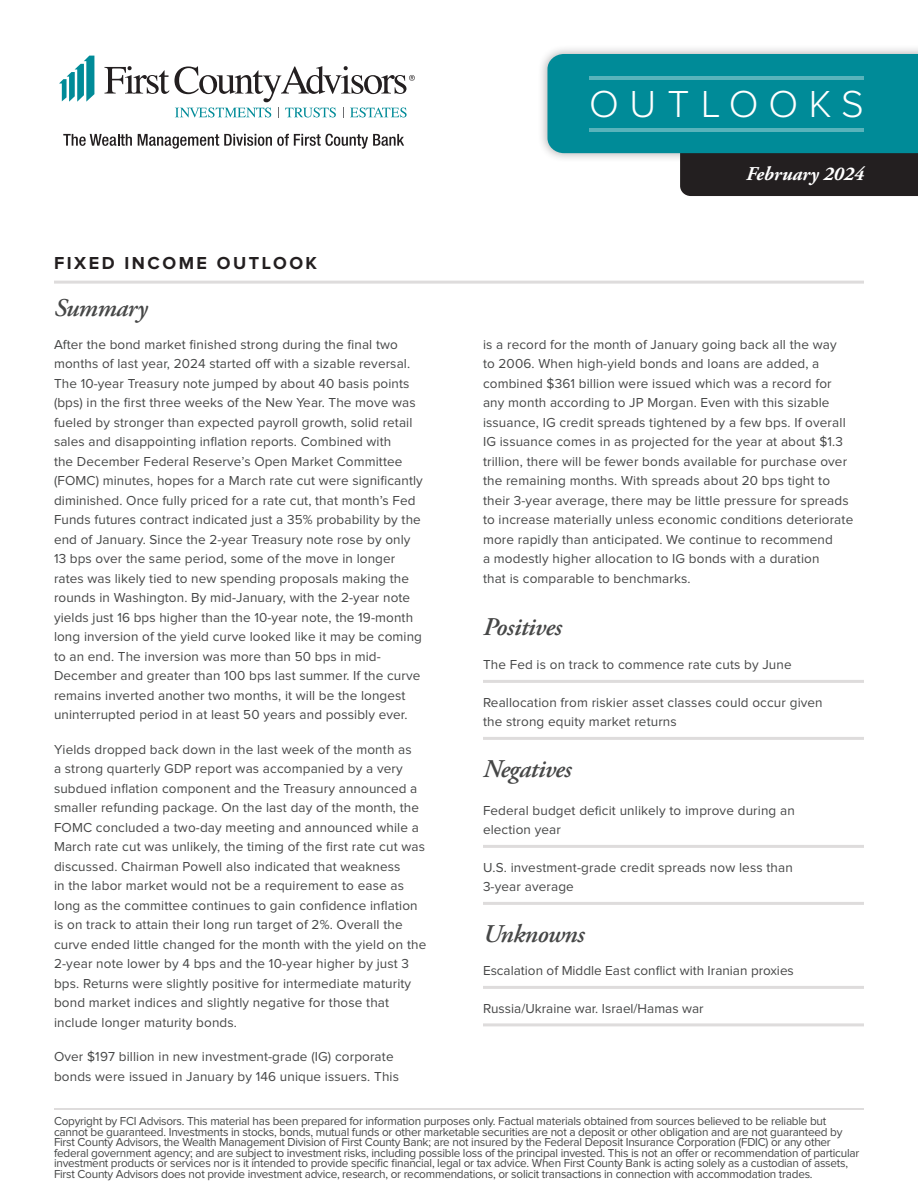
<style>
.page{position:relative;width:918px;height:1188px;background:#fff}
.page>*{position:absolute;margin:0;border:0;box-sizing:border-box;transform-origin:0 0}
.t1{font:300 39px "Proxima Nova";letter-spacing:.27em;color:#fff}
.bullets-square{font:italic 600 25.5px "Adobe Garamond Pro";letter-spacing:-.02em;color:#464747}
.palatino-main{font:italic 600 25.5px "Adobe Garamond Pro";letter-spacing:-.02em;color:#464747}
.t2{font:italic 700 19.5px "Adobe Garamond Pro";color:#fff}
.t3{font:700 18px "Proxima Nova";letter-spacing:.14em;color:#231f20}
.palatino-main-2{font:13.5px/19.5px "Proxima Nova";letter-spacing:.01em;color:#464747}
.bullets-square-2{font:13.5px/19.5px "Proxima Nova";letter-spacing:.01em;color:#464747}
.t4{font:12px/10.5px "Proxima Nova";letter-spacing:-.02em;color:#464747}
</style>
<div class="page">
<div style="left:538px;top:44px;width:380px;height:119px;background:#231f20;opacity:.38"></div>
<svg style="left:547px;top:54px;width:371px;height:142px;background:#248a93"></svg>
<hr style="left:590px;top:76px;width:274px;height:4px;background:#59b3bb">
<hr style="left:590px;top:128px;width:274px;height:4px;background:#59b3bb">
<div style="left:742px;top:162px;width:127px;height:29px;background:#231f20"></div>
<hr style="left:483px;top:680px;width:381px;height:3px;background:#dedcdc">
<hr style="left:483px;top:737px;width:381px;height:3px;background:#dedcdc">
<hr style="left:483px;top:845px;width:381px;height:3px;background:#dedcdc">
<hr style="left:483px;top:902px;width:381px;height:3px;background:#dedcdc">
<hr style="left:483px;top:986px;width:381px;height:3px;background:#dedcdc">
<hr style="left:483px;top:1023px;width:381px;height:3px;background:#dedcdc">
<hr style="left:54px;top:281px;width:810px;height:3px;background:#dedcdc">
<hr style="left:54px;top:1108px;width:810px;height:2px;background:#dedcdc">
<svg style="left:59px;top:56px;width:35px;height:46px"></svg>
<svg style="left:104px;top:66px;width:311px;height:52px"></svg>
<svg style="left:63px;top:134px;width:69px;height:12px"></svg>
<svg style="left:138px;top:134px;width:266px;height:15px"></svg>
<h1 class="t1" style="left:589px;top:86px;width:276px">OUTLOOKS</h1>
<p class="t3" style="left:54px;top:254px;width:265px">FIXED INCOME OUTLOOK</p>
<p class="bullets-square" style="left:54px;top:293px;width:95px">Summary</p>
<p class="palatino-main-2" style="left:54px;top:335px;width:370px">After the bond market finished strong during the final two months of last year, 2024 started off with a sizable reversal.<br>The 10-year Treasury note jumped by about 40 basis points (bps) in the first three weeks of the New Year. The move was fueled by stronger than expected payroll growth, solid retail sales and disappointing inflation reports. Combined with<br>the December Federal Reserve’s Open Market Committee (FOMC) minutes, hopes for a March rate cut were significantly diminished. Once fully priced for a rate cut, that month’s Fed Funds futures contract indicated just a 35% probability by the end of January. Since the 2-year Treasury note rose by only 13 bps over the same period, some of the move in longer rates was likely tied to new spending proposals making the rounds in Washington. By mid-January, with the 2-year note yields just 16 bps higher than the 10-year note, the 19-month long inversion of the yield curve looked like it may be coming to an end. The inversion was more than 50 bps in mid-December and greater than 100 bps last summer. If the curve remains inverted another two months, it will be the longest uninterrupted period in at least 50 years and possibly ever.</p>
<p class="palatino-main-2" style="left:54px;top:740px;width:374px">Yields dropped back down in the last week of the month as<br>a strong quarterly GDP report was accompanied by a very subdued inflation component and the Treasury announced a smaller refunding package. On the last day of the month, the FOMC concluded a two-day meeting and announced while a March rate cut was unlikely, the timing of the first rate cut was discussed. Chairman Powell also indicated that weakness<br>in the labor market would not be a requirement to ease as long as the committee continues to gain confidence inflation is on track to attain their long run target of 2%. Overall the curve ended little changed for the month with the yield on the 2-year note lower by 4 bps and the 10-year higher by just 3 bps. Returns were slightly positive for intermediate maturity bond market indices and slightly negative for those that include longer maturity bonds.</p>
<p class="palatino-main-2" style="left:54px;top:1048px;width:347px">Over $197 billion in new investment-grade (IG) corporate bonds were issued in January by 146 unique issuers. This</p>
<h3 class="t2" style="left:746px;top:162px;width:119px">February 2024</h3>
<p class="palatino-main-2" style="left:483px;top:335px;width:372px">is a record for the month of January going back all the way<br>to 2006. When high-yield bonds and loans are added, a combined $361 billion were issued which was a record for any month according to JP Morgan. Even with this sizable issuance, IG credit spreads tightened by a few bps. If overall IG issuance comes in as projected for the year at about $1.3 trillion, there will be fewer bonds available for purchase over the remaining months. With spreads about 20 bps tight to their 3-year average, there may be little pressure for spreads to increase materially unless economic conditions deteriorate more rapidly than anticipated. We continue to recommend<br>a modestly higher allocation to IG bonds with a duration<br>that is comparable to benchmarks.</p>
<p class="palatino-main" style="left:483px;top:612px;width:80px">Positives</p>
<p class="bullets-square-2" style="left:483px;top:656px;width:310px">The Fed is on track to commence rate cuts by June</p>
<p class="bullets-square-2" style="left:483px;top:693px;width:341px">Reallocation from riskier asset classes could occur given the strong equity market returns</p>
<p class="bullets-square" style="left:483px;top:755px;width:90px">Negatives</p>
<p class="bullets-square-2" style="left:483px;top:801px;width:313px">Federal budget deficit unlikely to improve during an election year</p>
<p class="bullets-square-2" style="left:483px;top:858px;width:311px">U.S. investment-grade credit spreads now less than<br>3-year average</p>
<p class="bullets-square" style="left:483px;top:920px;width:103px">Unknowns</p>
<p class="bullets-square-2" style="left:483px;top:962px;width:312px">Escalation of Middle East conflict with Iranian proxies</p>
<p class="bullets-square-2" style="left:483px;top:999px;width:222px">Russia/Ukraine war. Israel/Hamas war</p>
<p class="t4" style="left:54px;top:1117px;width:807px">Copyright by FCI Advisors. This material has been prepared for information purposes only. Factual materials obtained from sources believed to be reliable but cannot be guaranteed. Investments in stocks, bonds, mutual funds or other marketable securities are not a deposit or other obligation and are not guaranteed by First County Advisors, the Wealth Management Division of First County Bank; are not insured by the Federal Deposit Insurance Corporation (FDIC) or any other federal government agency; and are subject to investment risks, including possible loss of the principal invested. This is not an offer or recommendation of particular investment products or services nor is it intended to provide specific financial, legal or tax advice. When First County Bank is acting solely as a custodian of assets, First County Advisors does not provide investment advice, research, or recommendations, or solicit transactions in connection with accommodation trades.</p>
</div>
